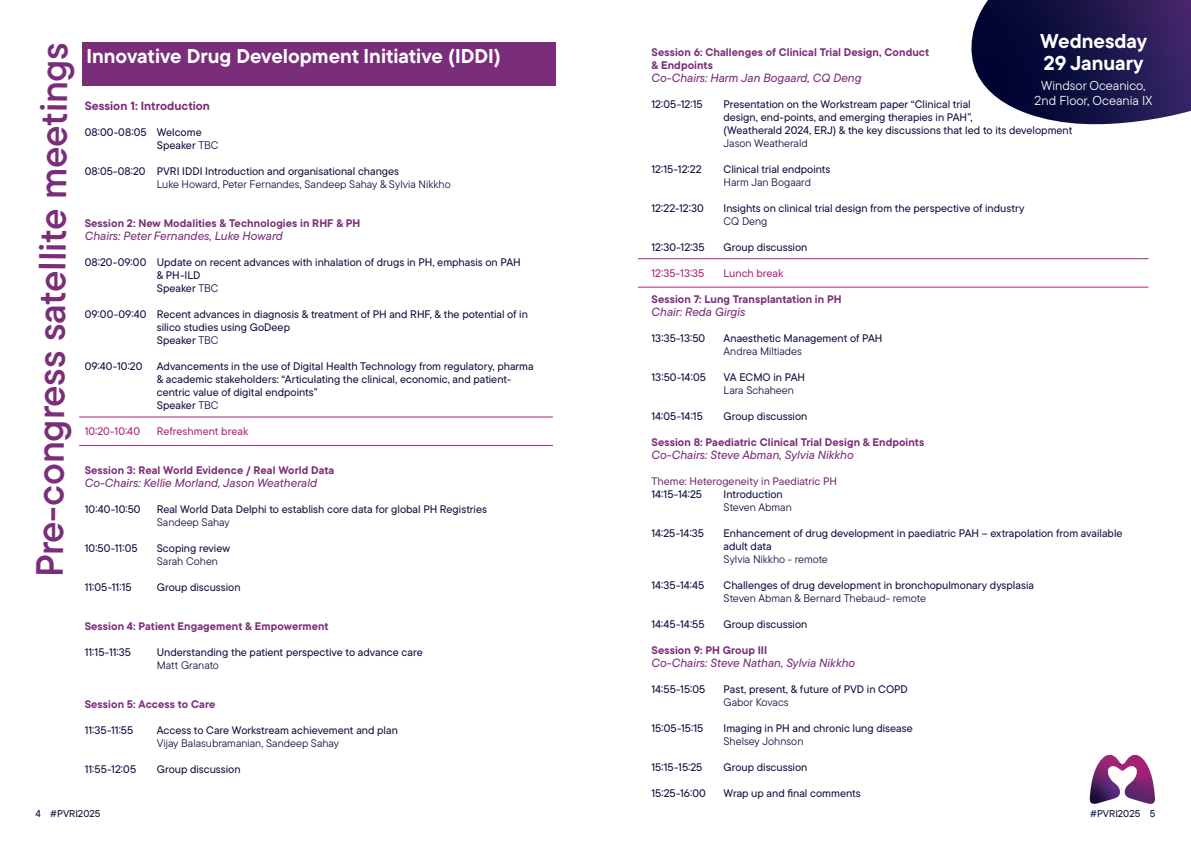
<style>
.page{position:relative;width:1191px;height:842px;background:#fff}
.page>*{position:absolute;margin:0;border:0;box-sizing:border-box;transform-origin:0 0}
.t1{font:38px "TT Commons Pro Db";color:#7a2d78}
.t2{font:700 20px/22px "TT Commons Pro";color:#fff}
.t3{font:13px/15px "TT Commons Pro";color:#fff;text-align:center}
.t4{font:italic 500 12px "TT Commons Pro";color:#7a2d78}
.t5{font:700 12px "TT Commons Pro";letter-spacing:.005em;color:#7a2d78}
.t6{font:500 11px/13px "TT Commons Pro";color:#0e1141}
.t7{font:700 11px/13px "TT Commons Pro";letter-spacing:.005em;color:#7a2d78}
.t8{font:11px "TT Commons Pro";color:#0e1141}
.t9{font:500 11px "TT Commons Pro";color:#ad227a}
.t10{font:500 11px "TT Commons Pro";color:#7a2d78}
.t11{font:500 10px "TT Commons Pro";color:#0e1141}
.s1{font-weight:400}
</style>
<div class="page">
<div style="left:82px;top:43px;width:474px;height:43px;background:#7a2d78"></div>
<svg style="left:971px;top:0;width:220px;height:125px;background:#2f2b59"></svg>
<hr style="left:638px;top:287px;width:510px;height:1px;background:#ad227a">
<hr style="left:638px;top:258px;width:510px;height:1px;background:#ad227a">
<hr style="left:79px;top:445px;width:474px;height:1px;background:#ad227a">
<hr style="left:79px;top:417px;width:474px;height:1px;background:#ad227a">
<svg style="left:1089px;top:755px;width:66px;height:49px"></svg>
<h1 class="t1" style="left:24px;top:577px;width:537px;rotate:-90deg">Pre-congress satellite meetings</h1>
<h2 class="t2" style="left:86px;top:44px;width:416px">Innovative Drug Development Initiative (IDDI)</h2>
<p class="t5" style="left:85px;top:96px;width:127px">Session 1: Introduction</p>
<p class="t6" style="left:157px;top:125px;width:63px;text-indent:-72px">08:00-08:05 Welcome<br>Speaker <span class="s1">TBC</span></p>
<p class="t6" style="left:85px;top:164px;width:316px">08:05-08:20 PVRI IDDI Introduction and organisational changes</p>
<p class="t8" style="left:157px;top:176px;width:295px">Luke Howard, Peter Fernandes, Sandeep Sahay &amp; Sylvia Nikkho</p>
<p class="t7" style="left:85px;top:216px;width:277px">Session 2: New Modalities &amp; Technologies in RHF &amp; PH</p>
<p class="t4" style="left:85px;top:227px;width:200px">Chairs: Peter Fernandes, Luke Howard</p>
<p class="t6" style="left:157px;top:255px;width:365px;text-indent:-72px">08:20-09:00 Update on recent advances with inhalation of drugs in PH, emphasis on PAH &amp; PH-ILD<br>Speaker <span class="s1">TBC</span></p>
<p class="t6" style="left:157px;top:307px;width:373px;text-indent:-72px">09:00-09:40 Recent advances in diagnosis &amp; treatment of PH and RHF, &amp; the potential of in silico studies using GoDeep<br>Speaker <span class="s1">TBC</span></p>
<p class="t6" style="left:85px;top:359px;width:59px">09:40-10:20</p>
<p class="t6" style="left:157px;top:359px;width:378px">Advancements in the use of Digital Health Technology from regulatory, pharma &amp; academic stakeholders: “Articulating the clinical, economic, and patient&shy;centric value of digital endpoints”<br>Speaker <span class="s1">TBC</span></p>
<p class="t9" style="left:85px;top:423px;width:57px">10:20-10:40</p>
<p class="t9" style="left:157px;top:423px;width:93px">Refreshment break</p>
<p class="t7" style="left:85px;top:463px;width:251px">Session 3: Real World Evidence / Real World Data</p>
<p class="t4" style="left:85px;top:474px;width:234px">Co-Chairs: Kellie Morland, Jason Weatherald</p>
<p class="t6" style="left:85px;top:502px;width:57px">10:40-10:50</p>
<p class="t6" style="left:157px;top:502px;width:332px">Real World Data Delphi to establish core data for global PH Registries</p>
<p class="t8" style="left:157px;top:514px;width:74px">Sandeep Sahay</p>
<p class="t6" style="left:85px;top:541px;width:54px">10:50-11:05</p>
<p class="t6" style="left:157px;top:541px;width:75px">Scoping review</p>
<p class="t8" style="left:157px;top:553px;width:63px">Sarah Cohen</p>
<p class="t6" style="left:85px;top:580px;width:48px">11:05-11:15</p>
<p class="t6" style="left:157px;top:580px;width:85px">Group discussion</p>
<p class="t7" style="left:85px;top:619px;width:245px">Session 4: Patient Engagement &amp; Empowerment</p>
<p class="t6" style="left:85px;top:645px;width:48px">11:15-11:35</p>
<p class="t6" style="left:157px;top:645px;width:267px">Understanding the patient perspective to advance care</p>
<p class="t8" style="left:157px;top:657px;width:64px">Matt Granato</p>
<p class="t7" style="left:85px;top:697px;width:132px">Session 5: Access to Care</p>
<p class="t6" style="left:85px;top:723px;width:50px">11:35-11:55</p>
<p class="t6" style="left:157px;top:723px;width:243px">Access to Care Workstream achievement and plan</p>
<p class="t8" style="left:157px;top:735px;width:184px">Vijay Balasubramanian, Sandeep Sahay</p>
<p class="t6" style="left:85px;top:762px;width:53px">11:55-12:05</p>
<p class="t6" style="left:157px;top:762px;width:85px">Group discussion</p>
<h2 class="t2" style="left:1040px;top:30px;width:109px">Wednesday<br>29 January</h2>
<p class="t3" style="left:1034px;top:78px;width:119px">Windsor Oceanico,<br>2nd Floor, Oceania IX</p>
<p class="t7" style="left:651px;top:46px;width:279px">Session 6: Challenges of Clinical Trial Design, Conduct &amp; Endpoints</p>
<p class="t4" style="left:651px;top:69px;width:212px">Co-Chairs: Harm Jan Bogaard, CQ Deng</p>
<p class="t6" style="left:651px;top:98px;width:53px">12:05-12:15</p>
<p class="t6" style="left:723px;top:98px;width:350px">Presentation on the Workstream paper “Clinical trial<br>design, end-points, and emerging therapies in PAH”,<br>(Weatherald 2024, ERJ) &amp; the key discussions that led to its development</p>
<p class="t8" style="left:723px;top:136px;width:86px">Jason Weatherald</p>
<p class="t6" style="left:651px;top:163px;width:52px">12:15-12:22</p>
<p class="t6" style="left:723px;top:163px;width:108px">Clinical trial endpoints</p>
<p class="t8" style="left:723px;top:175px;width:89px">Harm Jan Bogaard</p>
<p class="t6" style="left:651px;top:202px;width:54px">12:22-12:30</p>
<p class="t6" style="left:723px;top:202px;width:302px">Insights on clinical trial design from the perspective of industry</p>
<p class="t8" style="left:723px;top:214px;width:45px">CQ Deng</p>
<p class="t6" style="left:651px;top:241px;width:55px">12:30-12:35</p>
<p class="t6" style="left:723px;top:241px;width:85px">Group discussion</p>
<p class="t9" style="left:651px;top:266px;width:54px">12:35-13:35</p>
<p class="t9" style="left:723px;top:266px;width:61px">Lunch break</p>
<p class="t7" style="left:651px;top:293px;width:192px">Session 7: Lung Transplantation in PH</p>
<p class="t4" style="left:651px;top:303px;width:95px">Chair: Reda Girgis</p>
<p class="t6" style="left:651px;top:332px;width:55px">13:35-13:50</p>
<p class="t6" style="left:723px;top:332px;width:160px">Anaesthetic Management of PAH</p>
<p class="t8" style="left:723px;top:344px;width:80px">Andrea Miltiades</p>
<p class="t6" style="left:651px;top:371px;width:56px">13:50-14:05</p>
<p class="t6" style="left:723px;top:371px;width:83px">VA ECMO in PAH</p>
<p class="t8" style="left:723px;top:383px;width:72px">Lara Schaheen</p>
<p class="t6" style="left:651px;top:410px;width:53px">14:05-14:15</p>
<p class="t6" style="left:723px;top:410px;width:85px">Group discussion</p>
<p class="t7" style="left:651px;top:436px;width:274px">Session 8: Paediatric Clinical Trial Design &amp; Endpoints</p>
<p class="t4" style="left:651px;top:446px;width:204px">Co-Chairs: Steve Abman, Sylvia Nikkho</p>
<p class="t10" style="left:651px;top:474px;width:187px">Theme: Heterogeneity in Paediatric PH</p>
<p class="t6" style="left:651px;top:488px;width:52px">14:15-14:25</p>
<p class="t6" style="left:723px;top:488px;width:61px">Introduction</p>
<p class="t8" style="left:723px;top:500px;width:70px">Steven Abman</p>
<p class="t6" style="left:651px;top:527px;width:54px">14:25-14:35</p>
<p class="t6" style="left:723px;top:527px;width:400px">Enhancement of drug development in paediatric PAH – extrapolation from available adult data</p>
<p class="t8" style="left:723px;top:552px;width:106px">Sylvia Nikkho - remote</p>
<p class="t6" style="left:651px;top:579px;width:54px">14:35-14:45</p>
<p class="t6" style="left:723px;top:579px;width:312px">Challenges of drug development in bronchopulmonary dysplasia</p>
<p class="t8" style="left:723px;top:591px;width:204px">Steven Abman &amp; Bernard Thebaud- remote</p>
<p class="t6" style="left:651px;top:618px;width:55px">14:45-14:55</p>
<p class="t6" style="left:723px;top:618px;width:85px">Group discussion</p>
<p class="t7" style="left:651px;top:644px;width:117px">Session 9: PH Group III</p>
<p class="t4" style="left:651px;top:654px;width:205px">Co-Chairs: Steve Nathan, Sylvia Nikkho</p>
<p class="t6" style="left:651px;top:683px;width:55px">14:55-15:05</p>
<p class="t6" style="left:723px;top:683px;width:186px">Past, present, &amp; future of PVD in COPD</p>
<p class="t8" style="left:723px;top:695px;width:67px">Gabor Kovacs</p>
<p class="t6" style="left:651px;top:722px;width:53px">15:05-15:15</p>
<p class="t6" style="left:723px;top:722px;width:191px">Imaging in PH and chronic lung disease</p>
<p class="t8" style="left:723px;top:734px;width:81px">Shelsey Johnson</p>
<p class="t6" style="left:651px;top:761px;width:52px">15:15-15:25</p>
<p class="t6" style="left:723px;top:761px;width:85px">Group discussion</p>
<p class="t6" style="left:651px;top:787px;width:56px">15:25-16:00</p>
<p class="t6" style="left:723px;top:787px;width:139px">Wrap up and final comments</p>
<p class="t11" style="left:35px;top:806px;width:66px">4 #PVRI2025</p>
<p class="t11" style="left:1090px;top:806px;width:67px">#PVRI2025 5</p>
</div>
